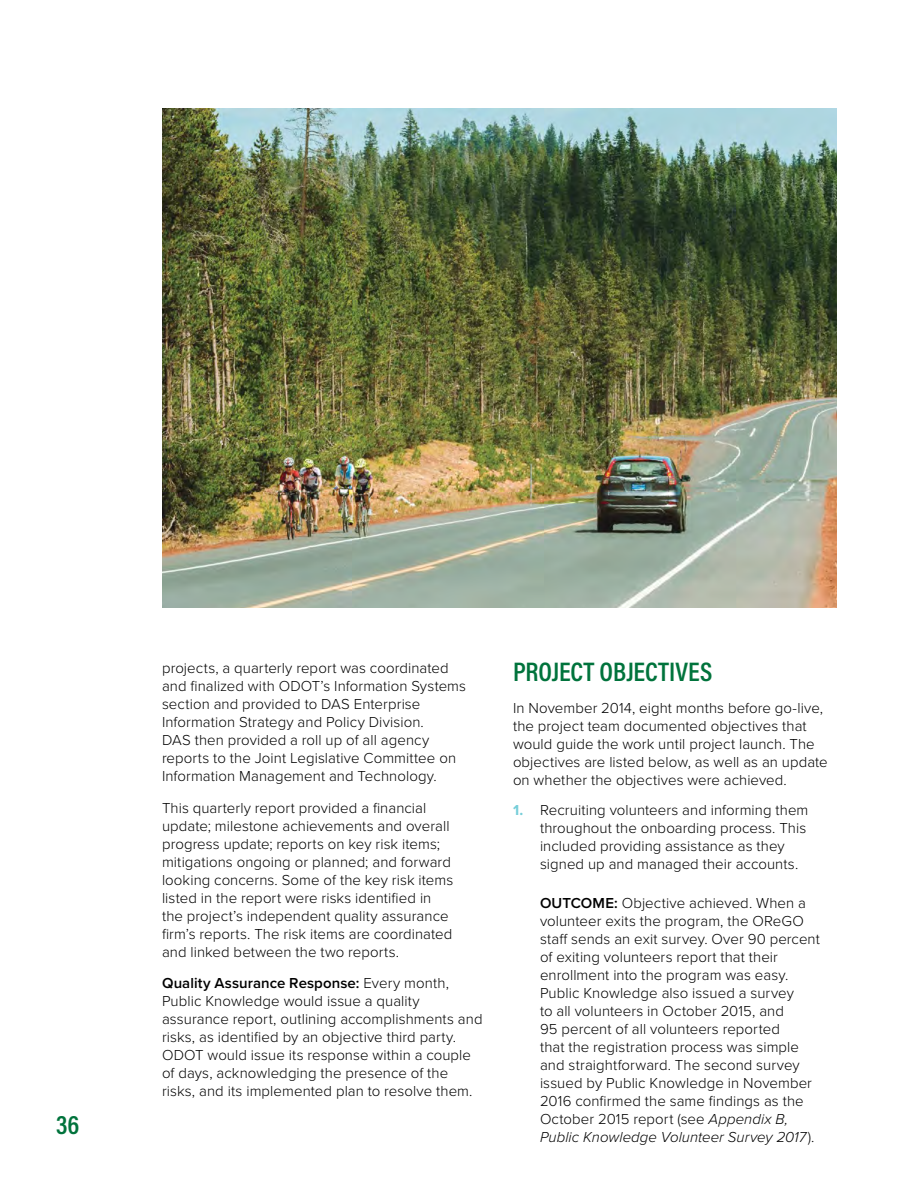
<style>
.page{position:relative;width:918px;height:1188px;background:#fff}
.page>*{position:absolute;margin:0;border:0;box-sizing:border-box;transform-origin:0 0}
.Headline{font:600 27px "Acumin Pro Cond";letter-spacing:-.005em;color:#00733c}
.Body{font:300 15px/18px "Proxima Nova";letter-spacing:.005em;color:#000}
.Numbers{font:300 15px/18px "Proxima Nova";letter-spacing:.005em;color:#000}
.s1{font-weight:600}
.s2{font-weight:700;color:#76ced9}
.s3{font-style:italic}
</style>
<div class="page">
<img style="left:162px;top:108px;width:675px;height:500px">
<h1 class="Headline" style="left:56px;top:1107px;width:25px">36</h1>
<p class="Body" style="left:162px;top:660px;width:306px">projects, a quarterly report was coordinated and finalized with ODOT’s Information Systems section and provided to DAS Enterprise Information Strategy and Policy Division.<br>DAS then provided a roll up of all agency reports to the Joint Legislative Committee on Information Management and Technology.</p>
<p class="Body" style="left:162px;top:799px;width:293px">This quarterly report provided a financial update; milestone achievements and overall progress update; reports on key risk items; mitigations ongoing or planned; and forward looking concerns. Some of the key risk items listed in the report were risks identified in the project’s independent quality assurance firm’s reports. The risk items are coordinated and linked between the two reports.</p>
<p class="Body" style="left:162px;top:975px;width:322px"><span class="s1">Quality Assurance Response:</span> Every month, Public Knowledge would issue a quality assurance report, outlining accomplishments and risks, as identified by an objective third party.<br>ODOT would issue its response within a couple of days, acknowledging the presence of the risks, and its implemented plan to resolve them.</p>
<p class="Headline" style="left:513px;top:654px;width:201px">PROJECT OBJECTIVES</p>
<p class="Body" style="left:513px;top:699px;width:316px">In November 2014, eight months before go-live, the project team documented objectives that would guide the work until project launch. The objectives are listed below, as well as an update on whether the objectives were achieved.</p>
<p class="Numbers" style="left:540px;top:801px;width:270px;text-indent:-27px"><span class="s2">1.</span> Recruiting volunteers and informing them throughout the onboarding process. This included providing assistance as they signed up and managed their accounts.</p>
<p class="Numbers" style="left:540px;top:894px;width:281px"><span class="s1">OUTCOME:</span> Objective achieved. When a volunteer exits the program, the OReGO staff sends an exit survey. Over 90 percent of exiting volunteers report that their enrollment into the program was easy.<br>Public Knowledge also issued a survey<br>to all volunteers in October 2015, and<br>95 percent of all volunteers reported<br>that the registration process was simple and straightforward. The second survey issued by Public Knowledge in November 2016 confirmed the same findings as the October 2015 report (see <span class="s3">Appendix B, Public Knowledge Volunteer Survey 2017</span>).</p>
</div>
